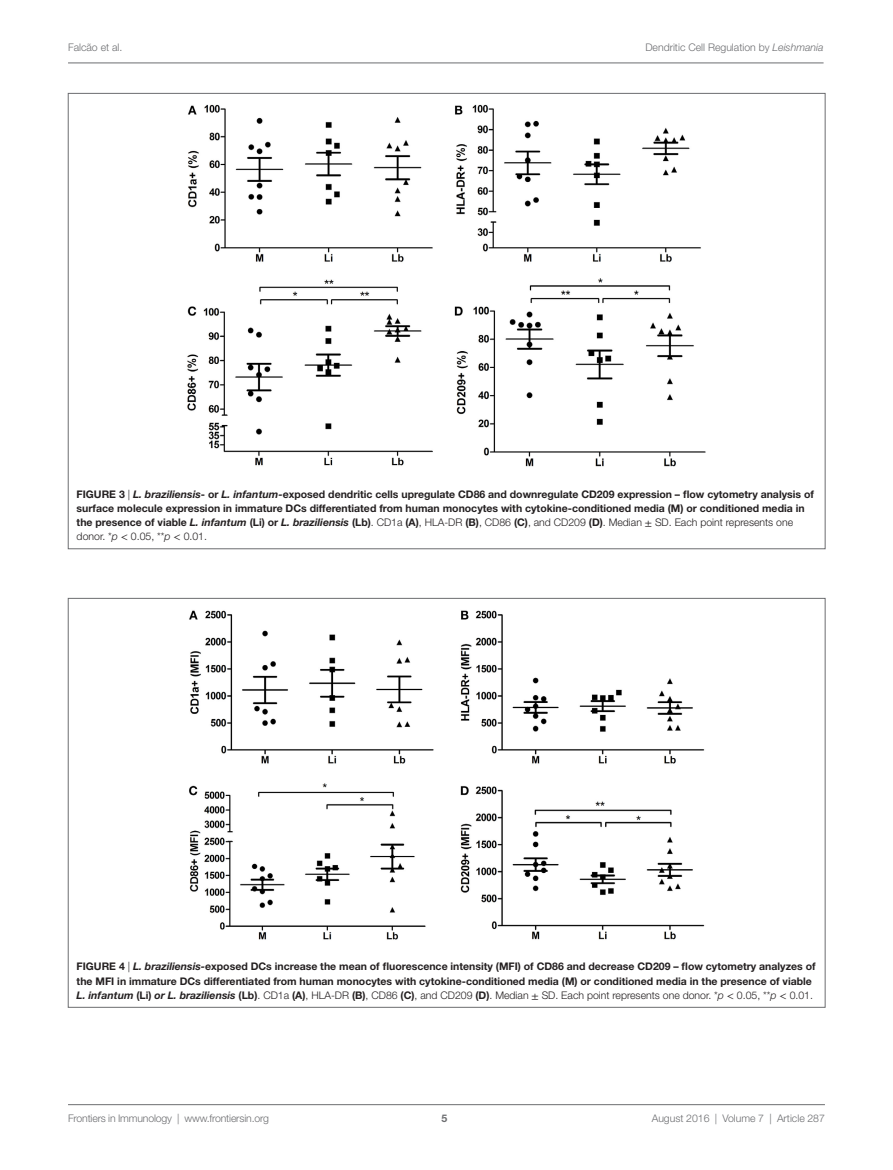
<style>
.page{position:relative;width:893px;height:1170px;background:#fff}
.page>*{position:absolute;margin:0;border:0;box-sizing:border-box;transform-origin:0 0}
.t1{font:700 10.5px/14.2px "Helvetica Neue LT Std";color:#231f20}
.t2{font:300 10.5px "Helvetica Neue LT Std";color:#6c6d70}
.t3{font:700 10.5px "Helvetica Neue LT Std";color:#6c6d70}
.s1{font-style:italic}
.s2{font-weight:300}
.s3{font-family:"STIX General";font-weight:400}
.s4{font-weight:300;font-style:italic}
</style>
<div class="page">
<img style="left:187px;top:105px;width:519px;height:362px">
<img style="left:189px;top:610px;width:516px;height:330px">
<hr style="left:68px;top:1104px;width:757px;height:1px;background:#6c6d70">
<hr style="left:68px;top:63px;width:756px;height:1px;background:#6c6d70">
<p class="t2" style="left:68px;top:41px;width:56px">Falcão et al.</p>
<p class="t2" style="left:645px;top:41px;width:180px">Dendritic Cell Regulation by <span class="s1">Leishmania</span></p>
<p class="t1" style="left:77px;top:486px;width:739px">FIG URE 3 <span class="s2">|</span> <span class="s1">L. braziliensis</span>- or <span class="s1">L. infantum-</span>exposed dendritic cells upregulate CD86 and downregulate CD209 expression – flow cytometry analysis of surface molecule expression in immature DCs differentiated from human monocytes with cytokine-conditioned media (M) or conditioned media in the presence of viable <span class="s1">L. infantum</span> (Li) or <span class="s1">L. braziliensis</span> (Lb)<span class="s2">. CD1a</span> (A)<span class="s2">, HLA-DR</span> (B)<span class="s2">, CD86</span> (C)<span class="s2">, and CD209</span> (D)<span class="s2">. Median</span> <span class="s3">±</span> <span class="s2">SD. Each point represents one donor. *</span><span class="s4">p</span> <span class="s3">&lt;</span> <span class="s2">0.05, **</span><span class="s4">p</span> <span class="s3">&lt;</span> <span class="s2">0.01.</span></p>
<p class="t1" style="left:77px;top:959px;width:740px">FIG URE 4 <span class="s2">|</span> <span class="s1">L. braziliensis-</span>exposed DCs increase the mean of fluorescence intensity (MFI) of CD86 and decrease CD209 – flow cytometry analyzes of the MFI in immature DCs differentiated from human monocytes with cytokine-conditioned media (M) or conditioned media in the presence of viable<br><span class="s1">L. infantum</span> (Li) <span class="s1">or L. braziliensis</span> (Lb)<span class="s2">. CD1a</span> (A)<span class="s2">, HLA-DR</span> (B)<span class="s2">, CD86</span> (C)<span class="s2">, and CD209</span> (D)<span class="s2">. Median</span> <span class="s3">±</span> <span class="s2">SD. Each point represents one donor. *</span><span class="s4">p</span> <span class="s3">&lt;</span> <span class="s2">0.05, **</span><span class="s4">p</span> <span class="s3">&lt;</span> <span class="s2">0.01.</span></p>
<p class="t2" style="left:68px;top:1111px;width:203px">Frontiers in Immunology | www.frontiersin.org</p>
<p class="t2" style="left:652px;top:1111px;width:175px">August 2016 | Volume 7 | Article 287</p>
<p class="t3" style="left:441px;top:1111px;width:7px">5</p>
</div>
